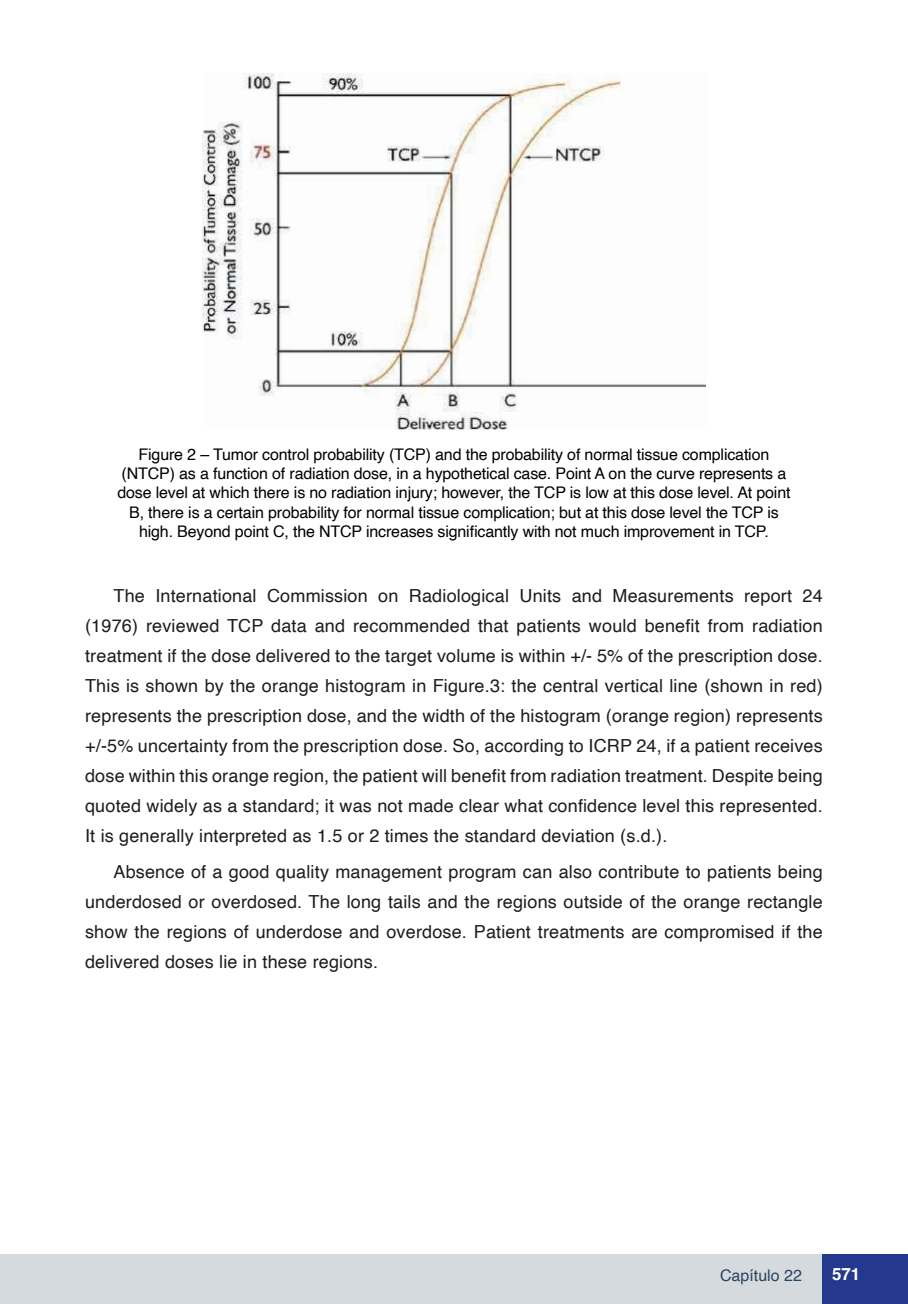
<style>
.page{position:relative;width:908px;height:1304px;background:#fff}
.page>*{position:absolute;margin:0;border:0;box-sizing:border-box;transform-origin:0 0}
.t1{font:18px/30px "Helvetica";letter-spacing:.01em;color:#1d1d1b;text-align:justify}
.t2{font:700 16.8px "Helvetica";color:#fff}
.t3{font:16px/19.2px "Helvetica";letter-spacing:-.01em;color:#000;text-align:center}
.t4{font:16px "Helvetica";color:#2b445f}
</style>
<div class="page">
<div style="left:0;top:1254px;width:907px;height:50px;background:#d5dadf"></div>
<div style="left:822px;top:1254px;width:85px;height:50px;background:#24388e"></div>
<img style="left:202px;top:74px;width:503px;height:355px">
<p class="t3" style="left:117px;top:445px;width:674px">Figure 2 – Tumor control probability (TCP) and the probability of normal tissue complication (NTCP) as a function of radiation dose, in a hypothetical case. Point A on the curve represents a dose level at which there is no radiation injury; however, the TCP is low at this dose level. At point B, there is a certain probability for normal tissue complication; but at this dose level the TCP is high. Beyond point C, the NTCP increases significantly with not much improvement in TCP.</p>
<p class="t1" style="left:85px;top:582px;width:738px;text-indent:28px">The International Commission on Radiological Units and Measurements report 24 (1976) reviewed TCP data and recommended that patients would benefit from radiation treatment if the dose delivered to the target volume is within +/- 5% of the prescription dose.<br>This is shown by the orange histogram in Figure.3: the central vertical line (shown in red) represents the prescription dose, and the width of the histogram (orange region) represents +/-5% uncertainty from the prescription dose. So, according to ICRP 24, if a patient receives dose within this orange region, the patient will benefit from radiation treatment. Despite being quoted widely as a standard; it was not made clear what confidence level this represented.<br>It is generally interpreted as 1.5 or 2 times the standard deviation (s.d.).</p>
<p class="t1" style="left:85px;top:857px;width:738px;text-indent:28px">Absence of a good quality management program can also contribute to patients being underdosed or overdosed. The long tails and the regions outside of the orange rectangle show the regions of underdose and overdose. Patient treatments are compromised if the delivered doses lie in these regions.</p>
<p class="t4" style="left:719px;top:1263px;width:83px">Capítulo 22</p>
<p class="t2" style="left:831px;top:1264px;width:30px">571</p>
</div>
